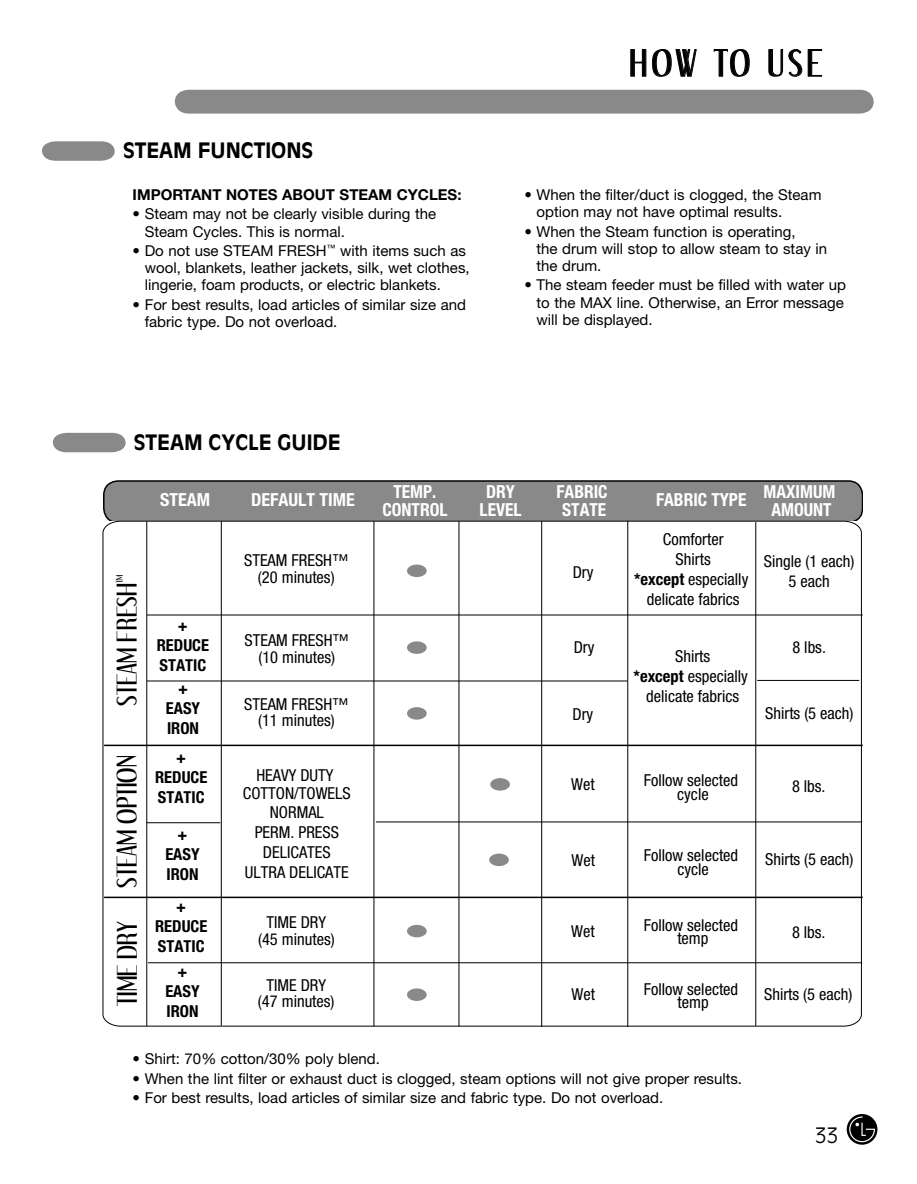
<style>
.page{position:relative;width:917px;height:1184px;background:#fff}
.page>*{position:absolute;margin:0;border:0;box-sizing:border-box;transform-origin:0 0}
.t1{font:36px "Dream Orphans";letter-spacing:.13em;color:#000}
.t2{font:27px "Dream Orphans";color:#000}
.t3{font:700 21px "Antique Olive";color:#000}
.t4{font:300 21px "Antique Olive";color:#000}
.t5{font:700 condensed 18px/18px "Helvetica Neue";color:#fff;text-align:center}
.t6{font:condensed 16.5px/19.8px "Helvetica Neue";color:#000;text-align:center}
.t7{font:700 condensed 16.5px/19.8px "Helvetica Neue";color:#000;text-align:center}
.t8{font:15px/17.2px "Helvetica Neue";color:#000}
.t9{font:700 15px "Helvetica Neue";color:#000}
.t10{font:9px "Dream Orphans";color:#000}
.s1{font-weight:700}
</style>
<div class="page">
<div style="left:175px;top:90px;width:698px;height:24px;background:#898989"></div>
<svg style="left:846px;top:1114px;width:31px;height:30px"></svg>
<svg style="left:849px;top:1116px;width:25px;height:26px"></svg>
<svg style="left:630px;top:49px;width:67px;height:28px"></svg>
<svg style="left:713px;top:49px;width:36px;height:28px"></svg>
<svg style="left:768px;top:49px;width:54px;height:28px"></svg>
<div style="left:103px;top:480px;width:759px;height:40px;background:#898989"></div>
<svg style="left:102px;top:520px;width:760px;height:507px"></svg>
<hr style="left:148px;top:962px;width:714px;height:1px;background:#000">
<hr style="left:376px;top:821px;width:486px;height:1px;background:#000">
<hr style="left:757px;top:680px;width:102px;height:1px;background:#000">
<div style="left:407px;top:564px;width:19px;height:13px;background:#898989;border-radius:50%"></div>
<div style="left:407px;top:641px;width:19px;height:13px;background:#898989;border-radius:50%"></div>
<div style="left:407px;top:707px;width:19px;height:12px;background:#898989;border-radius:50%"></div>
<div style="left:407px;top:925px;width:19px;height:12px;background:#898989;border-radius:50%"></div>
<div style="left:407px;top:988px;width:19px;height:13px;background:#898989;border-radius:50%"></div>
<div style="left:490px;top:778px;width:20px;height:12px;background:#898989;border-radius:50%"></div>
<div style="left:489px;top:853px;width:20px;height:13px;background:#898989;border-radius:50%"></div>
<svg style="left:53px;top:433px;width:73px;height:19px"></svg>
<svg style="left:42px;top:141px;width:73px;height:20px"></svg>
<h3 class="t3" style="left:123px;top:137px;width:192px">STEAM FUNCTIONS</h3>
<p class="t9" style="left:133px;top:185px;width:330px">IMPORTANT NOTES ABOUT STEAM CYCLES:</p>
<p class="t8" style="left:145px;top:205px;width:293px;text-indent:-12px">• Steam may not be clearly visible during the<br>Steam Cycles. This is normal.</p>
<p class="t8" style="left:133px;top:242px;width:112px">• Do not use Steam</p>
<p class="t8" style="left:278px;top:242px;width:20px">Fresh</p>
<p class="t8" style="left:145px;top:242px;width:326px;text-indent:182px"><sup>™</sup> with items such as wool, blankets, leather jackets, silk, wet clothes, lingerie, foam products, or electric blankets.</p>
<p class="t8" style="left:145px;top:296px;width:323px;text-indent:-12px">• For best results, load articles of similar size and fabric type. Do not overload.</p>
<h3 class="t3" style="left:134px;top:429px;width:208px">STEAM CYCLE GUIDE</h3>
<h1 class="t1" style="left:629px;top:46px;width:193px">HOW TO USE</h1>
<p class="t8" style="left:536px;top:186px;width:286px;text-indent:-12px">• When the filter/duct is clogged, the Steam option may not have optimal results.</p>
<p class="t8" style="left:536px;top:222px;width:292px;text-indent:-12px">• When the Steam function is operating,<br>the drum will stop to allow steam to stay in the drum.</p>
<p class="t8" style="left:536px;top:276px;width:311px;text-indent:-12px">• The steam feeder must be filled with water up to the MAX line. Otherwise, an Error message will be displayed.</p>
<p class="t10" style="left:115px;top:583px;width:10px;rotate:-90deg">TM</p>
<h2 class="t2" style="left:114px;top:706px;width:124px;rotate:-90deg">STEAM FRESH</h2>
<h2 class="t2" style="left:114px;top:888px;width:134px;rotate:-90deg">STEAM OPTION</h2>
<h2 class="t2" style="left:114px;top:1006px;width:86px;rotate:-90deg">TIME DRY</h2>
<p class="t5" style="left:382px;top:482px;width:66px">TEMP.<br>CONTROL</p>
<p class="t5" style="left:479px;top:482px;width:44px">DRY<br>LEVEL</p>
<p class="t5" style="left:160px;top:490px;width:51px">STEAM</p>
<p class="t5" style="left:251px;top:490px;width:105px">DEFAULT TIME</p>
<p class="t5" style="left:556px;top:482px;width:53px">FABRIC<br>STATE</p>
<p class="t7" style="left:157px;top:615px;width:54px">+<br>REDUCE<br>STATIC</p>
<p class="t7" style="left:166px;top:678px;width:36px">+<br>EASY<br>IRON</p>
<p class="t7" style="left:155px;top:747px;width:54px">+<br>REDUCE<br>STATIC</p>
<p class="t7" style="left:165px;top:824px;width:36px">+<br>EASY<br>IRON</p>
<p class="t7" style="left:155px;top:896px;width:54px">+<br>REDUCE<br>STATIC</p>
<p class="t7" style="left:165px;top:961px;width:36px">+<br>EASY<br>IRON</p>
<p class="t6" style="left:244px;top:552px;width:106px;line-height:16.5px">STEAM FRESH™ (20 minutes)</p>
<p class="t6" style="left:244px;top:632px;width:106px;line-height:16.5px">STEAM FRESH™ (10 minutes)</p>
<p class="t6" style="left:244px;top:696px;width:106px;line-height:16.5px">STEAM FRESH™ (11 minutes)</p>
<p class="t6" style="left:243px;top:765px;width:109px;line-height:18px">HEAVY DUTY<br>COTTON/TOWELS</p>
<p class="t6" style="left:245px;top:802px;width:105px">NORMAL<br>PERM. PRESS<br>DELICATES<br>ULTRA DELICATE</p>
<p class="t6" style="left:258px;top:914px;width:78px;line-height:16.5px">TIME DRY (45 minutes)</p>
<p class="t6" style="left:258px;top:976px;width:78px;line-height:16.5px">TIME DRY (47 minutes)</p>
<p class="t6" style="left:572px;top:562px;width:22px">Dry</p>
<p class="t6" style="left:573px;top:637px;width:22px">Dry</p>
<p class="t6" style="left:572px;top:704px;width:22px">Dry</p>
<p class="t6" style="left:571px;top:774px;width:25px">Wet</p>
<p class="t6" style="left:571px;top:850px;width:25px">Wet</p>
<p class="t6" style="left:571px;top:921px;width:25px">Wet</p>
<p class="t6" style="left:571px;top:984px;width:25px">Wet</p>
<p class="t5" style="left:656px;top:490px;width:92px">FABRIC TYPE</p>
<p class="t6" style="left:634px;top:529px;width:116px">Comforter<br>Shirts<br><span class="s1">*except</span> especially delicate fabrics</p>
<p class="t6" style="left:633px;top:646px;width:116px">Shirts<br><span class="s1">*except</span> especially delicate fabrics</p>
<p class="t6" style="left:643px;top:773px;width:96px;line-height:13.5px">Follow selected cycle</p>
<p class="t6" style="left:643px;top:848px;width:96px;line-height:13.5px">Follow selected cycle</p>
<p class="t6" style="left:643px;top:918px;width:96px;line-height:13.5px">Follow selected temp</p>
<p class="t6" style="left:643px;top:982px;width:96px;line-height:13.5px">Follow selected temp</p>
<p class="t8" style="left:133px;top:1050px;width:249px">• Shirt: 70% cotton/30% poly blend.</p>
<p class="t8" style="left:133px;top:1069px;width:611px">• When the lint filter or exhaust duct is clogged, steam options will not give proper results.</p>
<p class="t8" style="left:133px;top:1088px;width:532px">• For best results, load articles of similar size and fabric type. Do not overload.</p>
<p class="t5" style="left:763px;top:482px;width:73px">MAXIMUM<br>AMOUNT</p>
<p class="t6" style="left:763px;top:551px;width:92px">Single (1 each)<br>5 each</p>
<p class="t6" style="left:792px;top:637px;width:35px">8 lbs.</p>
<p class="t6" style="left:765px;top:703px;width:90px">Shirts (5 each)</p>
<p class="t6" style="left:792px;top:776px;width:35px">8 lbs.</p>
<p class="t6" style="left:765px;top:849px;width:90px">Shirts (5 each)</p>
<p class="t6" style="left:792px;top:922px;width:35px">8 lbs.</p>
<p class="t6" style="left:764px;top:984px;width:90px">Shirts (5 each)</p>
<h3 class="t4" style="left:815px;top:1123px;width:12px">33</h3>
</div>
